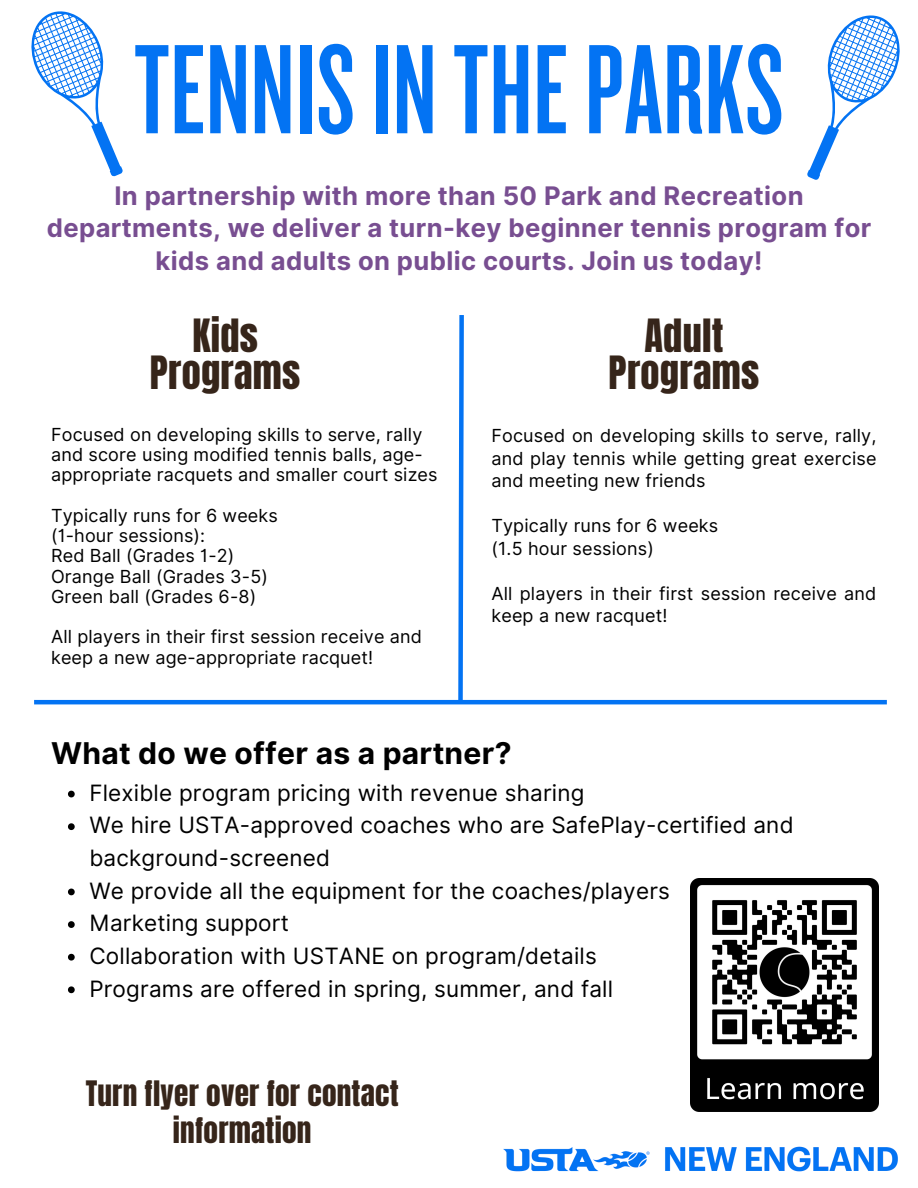
<style>
.page{position:relative;width:918px;height:1188px;background:#fff}
.page>*{position:absolute;margin:0;border:0;box-sizing:border-box;transform-origin:0 0}
.t1{font:132.3px "Knockout HTF47 Bantamweight";letter-spacing:.01em;color:#0373f3}
.t2{font:38.25px/36.9px "Anton";letter-spacing:.01em;color:#36251a;text-align:center}
.t3{font:700 30px "Inter";letter-spacing:.01em;color:#000}
.t4{font:29.25px/37.2px "Anton";letter-spacing:.01em;color:#36251a;text-align:center}
.t5{font:700 25.65px/32.7px "Inter";letter-spacing:.015em;color:#784e91;text-align:center}
.t6{font:22.5px/32.7px "Inter";letter-spacing:.01em;color:#000}
.t7{font:18px/22.5px "Inter";letter-spacing:.01em;color:#000}
</style>
<div class="page">
<svg style="left:807px;top:15px;width:93px;height:165px"></svg>
<svg style="left:31px;top:11px;width:92px;height:166px"></svg>
<hr style="left:34px;top:700px;width:853px;height:4px;background:#0373f3">
<svg style="left:456px;top:315px;width:10px;height:390px"></svg>
<img style="left:691px;top:879px;width:188px;height:232px">
<img style="left:503px;top:1146px;width:395px;height:26px">
<svg style="left:68px;top:791px;width:7px;height:6px"></svg>
<svg style="left:68px;top:823px;width:7px;height:7px"></svg>
<svg style="left:68px;top:889px;width:7px;height:6px"></svg>
<svg style="left:68px;top:921px;width:7px;height:7px"></svg>
<svg style="left:68px;top:954px;width:7px;height:7px"></svg>
<svg style="left:68px;top:986px;width:7px;height:7px"></svg>
<p class="t1" style="left:134px;top:24px;width:651px">TENNISINTHEPARKS</p>
<p class="t5" style="left:47px;top:179px;width:826px">In partnership with more than 50 Park and Recreation departments, we deliver a turn-key beginner tennis program for kids and adults on public courts. Join us today!</p>
<p class="t2" style="left:150px;top:317px;width:152px">Kids<br>Programs</p>
<p class="t7" style="left:51px;top:424px;width:388px;line-height:20.2px">Focused on developing skills to serve, rally and score using modified tennis balls, age&shy;appropriate racquets and smaller court sizes</p>
<p class="t7" style="left:51px;top:504px;width:228px">Typically runs for 6 weeks</p>
<p class="t7" style="left:51px;top:524px;width:156px">(1-hour sessions):</p>
<p class="t7" style="left:51px;top:545px;width:185px">Red Ball (Grades 1-2)</p>
<p class="t7" style="left:51px;top:565px;width:218px">Orange Ball (Grades 3-5)</p>
<p class="t7" style="left:51px;top:585px;width:207px">Green ball (Grades 6-8)</p>
<p class="t7" style="left:51px;top:627px;width:372px;line-height:20.2px">All players in their first session receive and keep a new age-appropriate racquet!</p>
<p class="t2" style="left:609px;top:317px;width:152px">Adult<br>Programs</p>
<p class="t7" style="left:491px;top:424px;width:387px;text-align:justify">Focused on developing skills to serve, rally, and play tennis while getting great exercise and meeting new friends</p>
<p class="t7" style="left:491px;top:514px;width:228px">Typically runs for 6 weeks</p>
<p class="t7" style="left:491px;top:537px;width:164px">(1.5 hour sessions)</p>
<p class="t7" style="left:491px;top:582px;width:387px">All players in their first session receive and keep a new racquet!</p>
<p class="t3" style="left:51px;top:735px;width:462px">What do we offer as a partner?</p>
<p class="t6" style="left:89px;top:776px;width:497px">Flexible program pricing with revenue sharing</p>
<p class="t6" style="left:89px;top:809px;width:706px">We hire USTA-approved coaches who are SafePlay-certified and background-screened</p>
<p class="t6" style="left:89px;top:874px;width:582px">We provide all the equipment for the coaches/players</p>
<p class="t6" style="left:89px;top:907px;width:201px">Marketing support</p>
<p class="t6" style="left:89px;top:939px;width:509px">Collaboration with USTANE on program/details</p>
<p class="t6" style="left:89px;top:972px;width:525px">Programs are offered in spring, summer, and fall</p>
<p class="t4" style="left:86px;top:1075px;width:315px">Turn flyer over for contact information</p>
</div>
